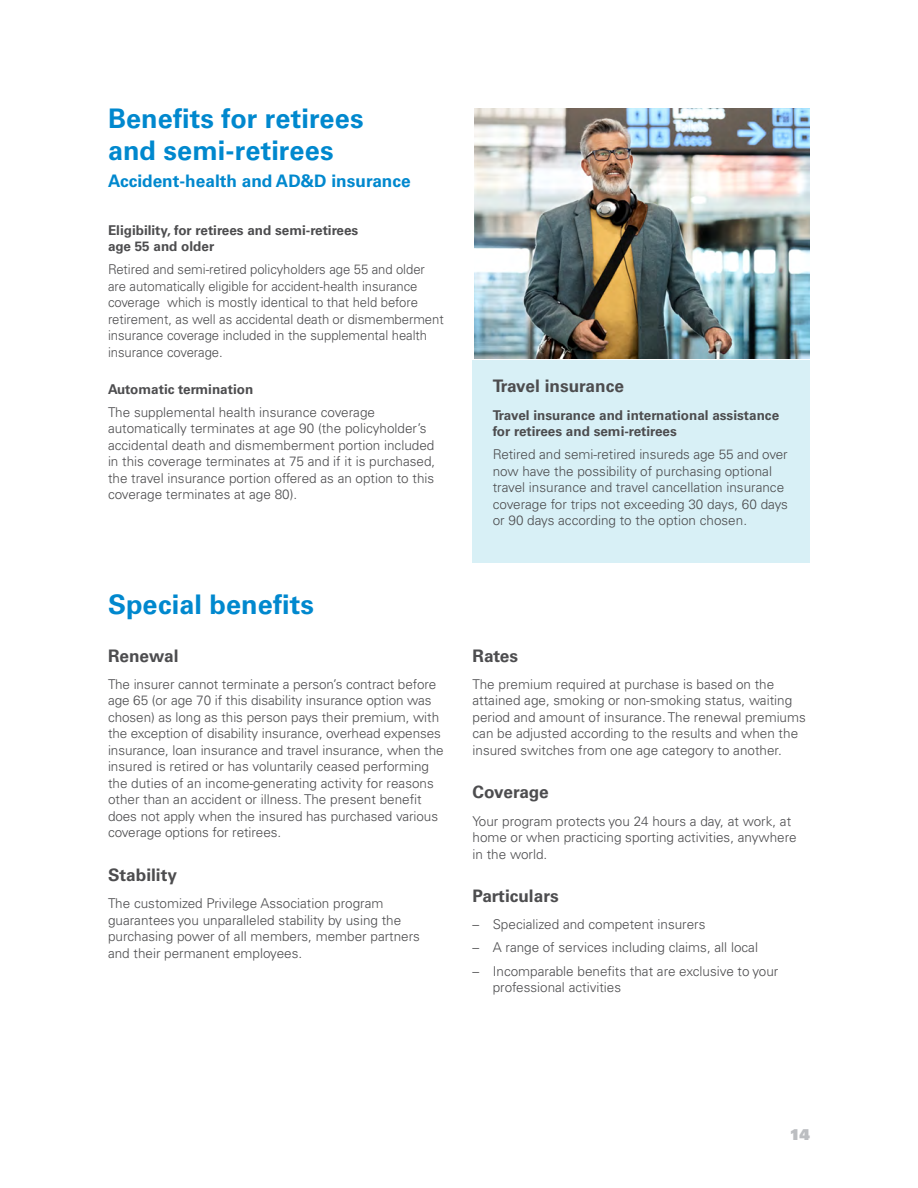
<style>
.page{position:relative;width:918px;height:1188px;background:#fff}
.page>*{position:absolute;margin:0;border:0;box-sizing:border-box;transform-origin:0 0}
.t1{font:700 27px/32.4px "Univers LT Pro 65";letter-spacing:.005em;color:#0088ce}
.t2{font:700 17.25px "Univers LT Pro 65";color:#4d4d4f}
.t3{font:700 17.25px "Univers LT Pro 65";color:#0088ce}
.t4{font:700 17.25px "Univers LT Pro 65";letter-spacing:-.02em;color:#4d4d4f}
.t5{font:15px "Univers LT Pro 85 X Black";color:#bcbec1}
.t6{font:300 13.5px/16.5px "Univers LT Pro 45";color:#4d4d4f}
.t7{font:700 13.5px/16.5px "Univers LT Pro 65";color:#4d4d4f}
</style>
<div class="page">
<div style="left:472px;top:360px;width:338px;height:203px;background:#d8f0f6"></div>
<img style="left:474px;top:108px;width:336px;height:251px">
<h2 class="t1" style="left:108px;top:100px;width:257px">Benefits for retirees and semi-retirees</h2>
<h3 class="t3" style="left:108px;top:169px;width:304px">Accident-health and AD&amp;D insurance</h3>
<h4 class="t7" style="left:108px;top:221px;width:252px">Eligibility, for retirees and semi-retirees age 55 and older</h4>
<p class="t6" style="left:108px;top:261px;width:337px">Retired and semi-retired policyholders age 55 and older are automatically eligible for accident-health insurance coverage which is mostly identical to that held before retirement, as well as accidental death or dismemberment insurance coverage included in the supplemental health insurance coverage.</p>
<h4 class="t7" style="left:108px;top:380px;width:147px">Automatic termination</h4>
<p class="t6" style="left:108px;top:403px;width:329px">The supplemental health insurance coverage automatically terminates at age 90 (the policyholder’s accidental death and dismemberment portion included in this coverage terminates at 75 and if it is purchased, the travel insurance portion offered as an option to this coverage terminates at age 80).</p>
<h2 class="t1" style="left:108px;top:587px;width:208px">Special benefits</h2>
<h3 class="t2" style="left:108px;top:643px;width:72px">Renewal</h3>
<p class="t6" style="left:108px;top:676px;width:337px">The insurer cannot terminate a person’s contract before age 65 (or age 70 if this disability insurance option was chosen) as long as this person pays their premium, with the exception of disability insurance, overhead expenses insurance, loan insurance and travel insurance, when the insured is retired or has voluntarily ceased performing the duties of an income-generating activity for reasons other than an accident or illness. The present benefit does not apply when the insured has purchased various coverage options for retirees.</p>
<h3 class="t2" style="left:108px;top:862px;width:71px">Stability</h3>
<p class="t6" style="left:108px;top:895px;width:314px">The customized Privilege Association program guarantees you unparalleled stability by using the purchasing power of all members, member partners and their permanent employees.</p>
<h3 class="t2" style="left:493px;top:374px;width:133px">Travel insurance</h3>
<p class="t7" style="left:493px;top:406px;width:288px">Travel insurance and international assistance for retirees and semi-retirees</p>
<p class="t6" style="left:493px;top:446px;width:297px">Retired and semi-retired insureds age 55 and over now have the possibility of purchasing optional travel insurance and travel cancellation insurance coverage for trips not exceeding 30 days, 60 days or 90 days according to the option chosen.</p>
<h3 class="t2" style="left:472px;top:643px;width:47px">Rates</h3>
<p class="t6" style="left:472px;top:676px;width:335px">The premium required at purchase is based on the attained age, smoking or non-smoking status, waiting period and amount of insurance. The renewal premiums can be adjusted according to the results and when the insured switches from one age category to another.</p>
<h3 class="t4" style="left:472px;top:780px;width:78px">Coverage</h3>
<p class="t6" style="left:472px;top:812px;width:326px">Your program protects you 24 hours a day, at work, at home or when practicing sporting activities, anywhere in the world.</p>
<h3 class="t2" style="left:472px;top:884px;width:88px">Particulars</h3>
<p class="t6" style="left:472px;top:916px;width:235px">– Specialized and competent insurers</p>
<p class="t6" style="left:472px;top:939px;width:287px">– A range of services including claims, all local</p>
<p class="t6" style="left:493px;top:962px;width:287px;text-indent:-20px">– Incomparable benefits that are exclusive to your professional activities</p>
<p class="t5" style="left:790px;top:1125px;width:22px">14</p>
</div>
